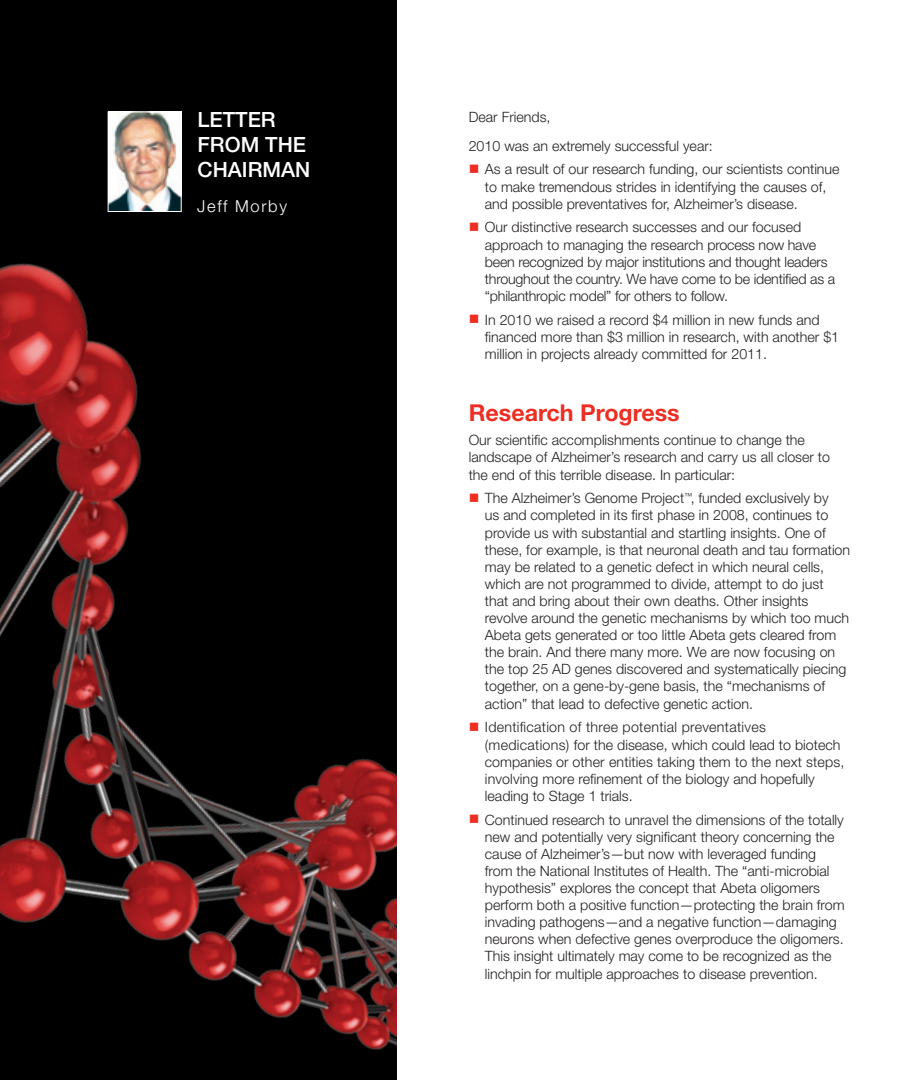
<style>
.page{position:relative;width:918px;height:1080px;background:#fff}
.page>*{position:absolute;margin:0;border:0;box-sizing:border-box;transform-origin:0 0}
.Subhead_1{font:700 23.25px "Helvetica Neue LT Std";color:#ee2e22}
.Section_Subhead{font:500 21px/25.2px "Helvetica Neue LT Std";color:#fff}
.Subhead_1-2{font:300 16.5px "Helvetica Neue LT Std";letter-spacing:.1em;color:#fff}
.Bullets{font:300 14.25px/17.1px "Helvetica Neue LT Std";color:#231f20}
.Body_Text{font:300 14.25px/17.1px "Helvetica Neue LT Std";color:#231f20}
</style>
<div class="page">
<div style="left:0;top:0;width:397px;height:22px;background:#000001"></div>
<img style="left:0;top:22px;width:397px;height:1058px">
<p class="Section_Subhead" style="left:198px;top:106px;width:114px">LETTER<br>FROM THE<br>CHAIRMAN</p>
<p class="Subhead_1-2" style="left:197px;top:196px;width:91px">Jeff Morby</p>
<p class="Body_Text" style="left:469px;top:108px;width:83px">Dear Friends,</p>
<p class="Body_Text" style="left:469px;top:137px;width:246px">2010 was an extremely successful year:</p>
<p class="Bullets" style="left:485px;top:161px;width:356px">As a result of our research funding, our scientists continue to make tremendous strides in identifying the causes of, and possible preventatives for, Alzheimer’s disease.</p>
<p class="Bullets" style="left:485px;top:219px;width:352px">Our distinctive research successes and our focused approach to managing the research process now have been recognized by major institutions and thought leaders throughout the country. We have come to be identified as a “philanthropic model” for others to follow.</p>
<p class="Bullets" style="left:485px;top:311px;width:356px">In 2010 we raised a record $4 million in new funds and financed more than $3 million in research, with another $1 million in projects already committed for 2011.</p>
<p class="Subhead_1" style="left:469px;top:399px;width:213px">Research Progress</p>
<p class="Body_Text" style="left:469px;top:431px;width:363px">Our scientific accomplishments continue to change the landscape of Alzheimer’s research and carry us all closer to the end of this terrible disease. In particular:</p>
<p class="Bullets" style="left:485px;top:489px;width:367px">The Alzheimer’s Genome Project<sup>™</sup>, funded exclusively by<br>us and completed in its first phase in 2008, continues to provide us with substantial and startling insights. One of these, for example, is that neuronal death and tau formation may be related to a genetic defect in which neural cells, which are not programmed to divide, attempt to do just that and bring about their own deaths. Other insights revolve around the genetic mechanisms by which too much Abeta gets generated or too little Abeta gets cleared from the brain. And there many more. We are now focusing on the top 25 AD genes discovered and systematically piecing together, on a gene-by-gene basis, the “mechanisms of action” that lead to defective genetic action.</p>
<p class="Bullets" style="left:485px;top:719px;width:361px">Identification of three potential preventatives (medications) for the disease, which could lead to biotech companies or other entities taking them to the next steps, involving more refinement of the biology and hopefully leading to Stage 1 trials.</p>
<p class="Bullets" style="left:485px;top:811px;width:361px">Continued research to unravel the dimensions of the totally new and potentially very significant theory concerning the cause of Alzheimer’s—but now with leveraged funding from the National Institutes of Health. The “anti-microbial hypothesis” explores the concept that Abeta oligomers perform both a positive function—protecting the brain from invading pathogens—and a negative function—damaging neurons when defective genes overproduce the oligomers.<br>This insight ultimately may come to be recognized as the linchpin for multiple approaches to disease prevention.</p>
</div>
